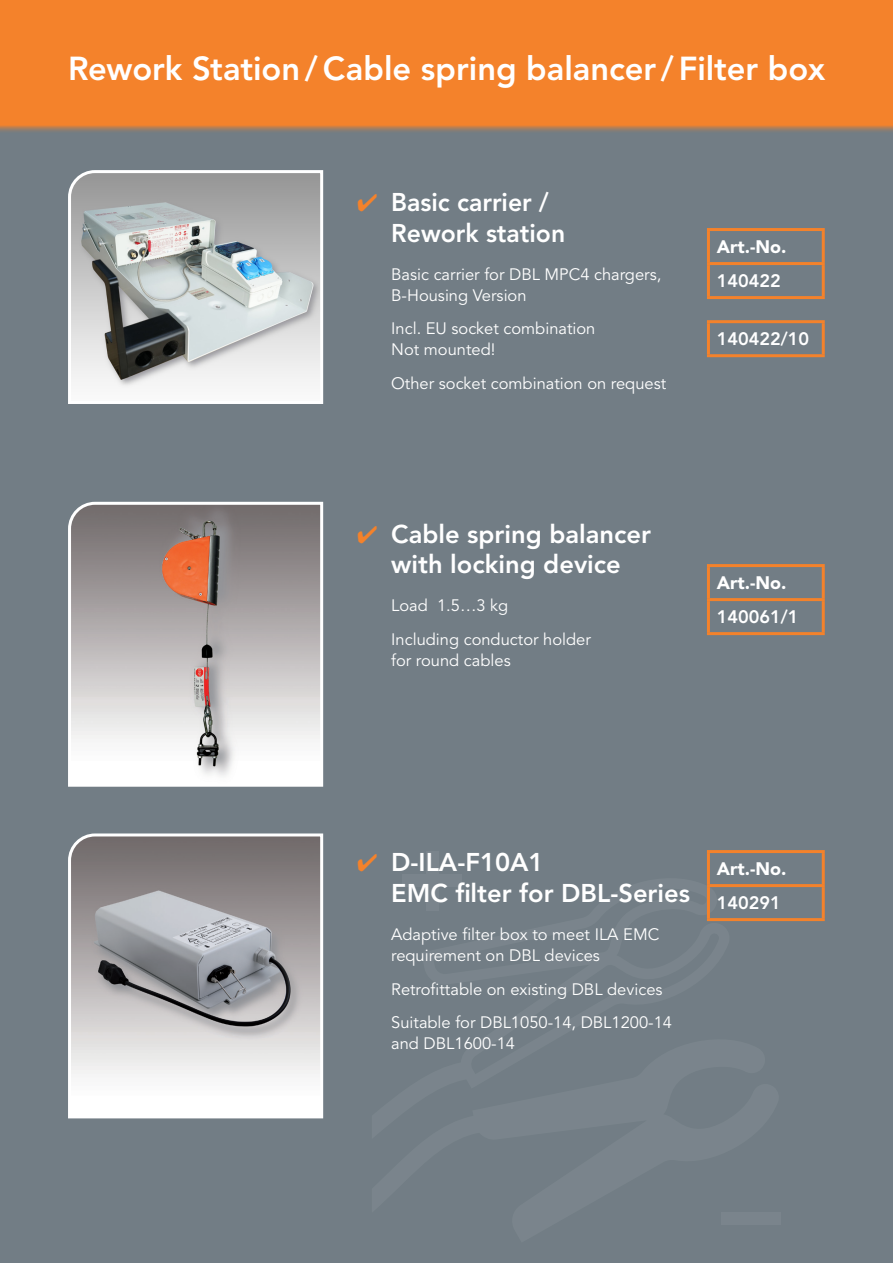
<style>
.page{position:relative;width:893px;height:1263px;background:#727d85}
.page>*{position:absolute;margin:0;border:0;box-sizing:border-box;transform-origin:0 0}
.Vorabtext{font:800 33px "Avenir LT Std";color:#fff}
.t1{font:800 25.5px/30.6px "Avenir LT Std";color:#fff}
.t2{font:800 18px "Avenir LT Std";color:#fff}
.t3{font:900 18px "Avenir LT Std";color:#fff}
.Grundschrift{font:16.5px/21px "Avenir LT Std";color:#fff}
.s1{color:#f4822b}
</style>
<div class="page">
<div style="left:721px;top:1212px;width:60px;height:13px;background:#7a848c"></div>
<div style="left:426px;top:851px;width:13px;height:59px;background:#7a848c"></div>
<div style="left:403px;top:874px;width:59px;height:13px;background:#7a848c"></div>
<div style="left:0;top:0;width:893px;height:134px;background:#f4822b"></div>
<svg style="left:68px;top:501px;width:256px;height:286px;background:#beb6b5"></svg>
<hr style="left:707px;top:228px;width:118px;height:3px;background:#f4822b">
<hr style="left:707px;top:231px;width:3px;height:31px;background:#f4822b">
<hr style="left:822px;top:231px;width:3px;height:31px;background:#f4822b">
<hr style="left:707px;top:262px;width:118px;height:3px;background:#f4822b">
<hr style="left:707px;top:265px;width:3px;height:31px;background:#f4822b">
<hr style="left:822px;top:265px;width:3px;height:31px;background:#f4822b">
<hr style="left:707px;top:296px;width:118px;height:3px;background:#f4822b">
<hr style="left:707px;top:320px;width:118px;height:3px;background:#f4822b">
<hr style="left:707px;top:323px;width:3px;height:31px;background:#f4822b">
<hr style="left:822px;top:323px;width:3px;height:31px;background:#f4822b">
<hr style="left:707px;top:354px;width:118px;height:3px;background:#f4822b">
<hr style="left:707px;top:564px;width:118px;height:3px;background:#f4822b">
<hr style="left:707px;top:567px;width:3px;height:31px;background:#f4822b">
<hr style="left:822px;top:567px;width:3px;height:31px;background:#f4822b">
<hr style="left:707px;top:598px;width:118px;height:3px;background:#f4822b">
<hr style="left:707px;top:601px;width:3px;height:31px;background:#f4822b">
<hr style="left:822px;top:601px;width:3px;height:31px;background:#f4822b">
<hr style="left:707px;top:632px;width:118px;height:3px;background:#f4822b">
<svg style="left:68px;top:833px;width:256px;height:286px;background:#b6b4b6"></svg>
<hr style="left:707px;top:850px;width:118px;height:3px;background:#f4822b">
<hr style="left:707px;top:853px;width:3px;height:31px;background:#f4822b">
<hr style="left:822px;top:853px;width:3px;height:31px;background:#f4822b">
<hr style="left:707px;top:884px;width:118px;height:3px;background:#f4822b">
<hr style="left:707px;top:887px;width:3px;height:31px;background:#f4822b">
<hr style="left:822px;top:887px;width:3px;height:31px;background:#f4822b">
<hr style="left:707px;top:918px;width:118px;height:3px;background:#f4822b">
<svg style="left:68px;top:170px;width:256px;height:234px;background:#bbbebe"></svg>
<p class="Vorabtext" style="left:68px;top:49px;width:759px">Rework Station / Cable spring balancer / Filter box</p>
<p class="t1" style="left:391px;top:187px;width:176px;text-indent:-34px"><span class="s1">✔</span> Basic carrier /<br>Rework station</p>
<p class="Grundschrift" style="left:391px;top:264px;width:272px">Basic carrier for DBL MPC4 chargers,<br>B-Housing Version</p>
<p class="Grundschrift" style="left:391px;top:319px;width:206px">Incl. EU socket combination<br>Not mounted!</p>
<p class="Grundschrift" style="left:391px;top:373px;width:277px">Other socket combination on request</p>
<p class="t3" style="left:717px;top:236px;width:71px">Art.-No.</p>
<p class="t2" style="left:717px;top:270px;width:65px">140422</p>
<p class="t2" style="left:717px;top:328px;width:94px">140422/10</p>
<p class="t1" style="left:357px;top:519px;width:295px;text-align:center"><span class="s1">✔</span> Cable spring balancer with locking device</p>
<p class="Grundschrift" style="left:391px;top:596px;width:119px">Load 1.5…3 kg</p>
<p class="Grundschrift" style="left:391px;top:629px;width:201px">Including conductor holder for round cables</p>
<p class="t3" style="left:717px;top:572px;width:71px">Art.-No.</p>
<p class="t2" style="left:717px;top:606px;width:83px">140061/1</p>
<p class="t1" style="left:391px;top:847px;width:300px;text-indent:-34px"><span class="s1">✔</span> D-ILA-F10A1<br>EMC filter for DBL-Series</p>
<p class="Grundschrift" style="left:391px;top:924px;width:270px">Adaptive filter box to meet ILA EMC requirement on DBL devices</p>
<p class="Grundschrift" style="left:391px;top:979px;width:273px">Retrofittable on existing DBL devices</p>
<p class="Grundschrift" style="left:391px;top:1012px;width:282px">Suitable for DBL1050-14, DBL1200-14 and DBL1600-14</p>
<p class="t3" style="left:717px;top:857px;width:71px">Art.-No.</p>
<p class="t2" style="left:717px;top:892px;width:65px">140291</p>
</div>
